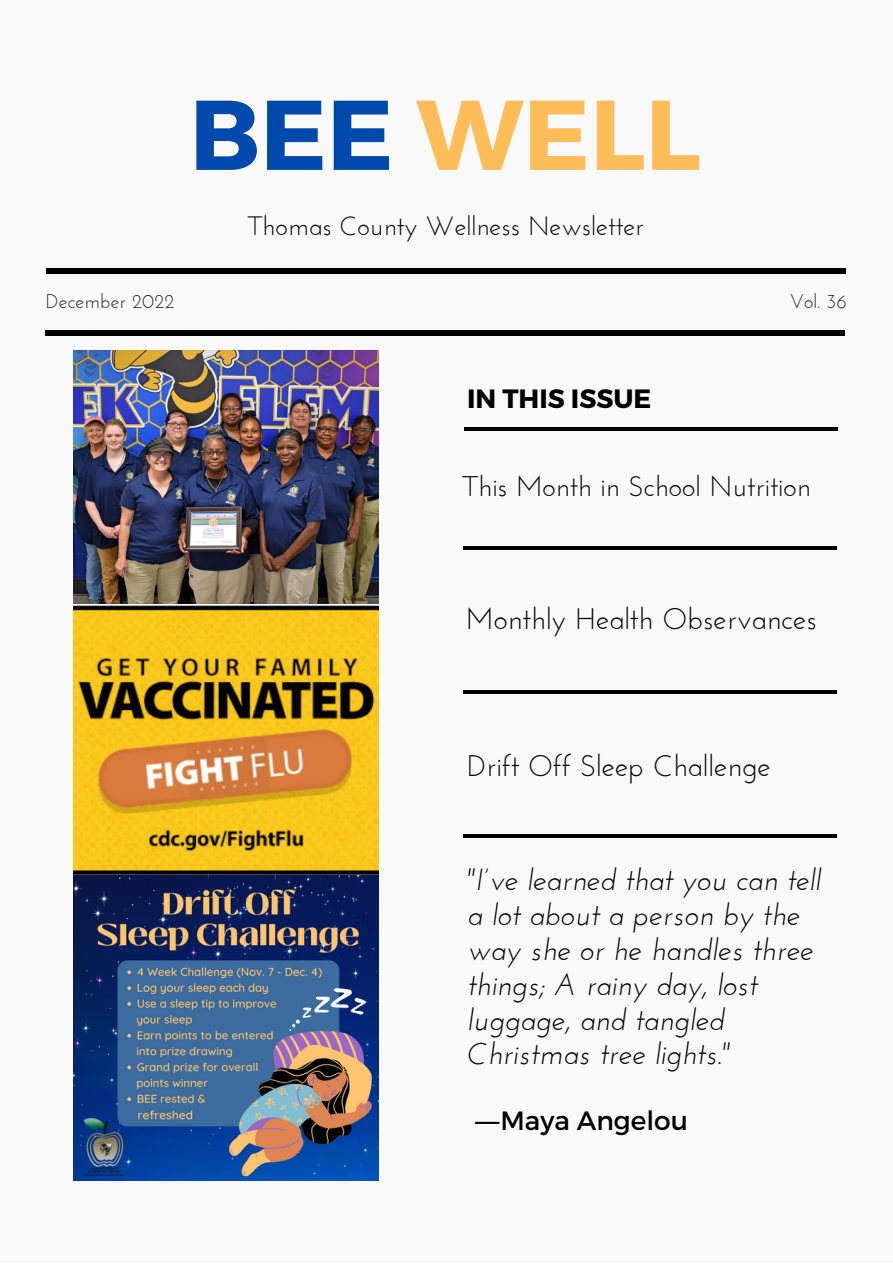
<style>
.page{position:relative;width:893px;height:1264px;background:#fff}
.page>*{position:absolute;margin:0;border:0;box-sizing:border-box;transform-origin:0 0}
.t1{font:700 98.85px "Montserrat";color:#ffbd59}
.t2{font:italic 30.15px/34.8px "Josefin Sans";color:#000}
.t3{font:29.7px "Josefin Sans";color:#000}
.t4{font:28.2px "Josefin Sans";color:#000}
.t5{font:26.4px "Josefin Sans";color:#000}
.t6{font:26.4px "Montserrat";color:#000}
.t7{font:700 26.4px "Montserrat";color:#000}
.t8{font:19.8px "Josefin Sans";color:#222}
.s1{color:#004aad}
.s2{font-family:"Noto Sans"}
</style>
<div class="page">
<div style="left:0;top:0;width:892px;height:1262px;background:#f9f9f9"></div>
<div style="left:46px;top:268px;width:799px;height:5px;background:#000"></div>
<div style="left:46px;top:330px;width:798px;height:5px;background:#000"></div>
<img style="left:74px;top:351px;width:304px;height:253px">
<img style="left:74px;top:605px;width:304px;height:575px">
<hr style="left:464px;top:428px;width:373px;height:3px;background:#000">
<hr style="left:463px;top:546px;width:373px;height:4px;background:#000">
<hr style="left:463px;top:690px;width:373px;height:4px;background:#000">
<hr style="left:463px;top:834px;width:373px;height:3px;background:#000">
<h1 class="t1" style="left:189px;top:70px;width:512px"><span class="s1">BEE</span> WELL</h1>
<p class="t5" style="left:248px;top:215px;width:398px">Thomas County Wellness Newsletter</p>
<p class="t8" style="left:46px;top:293px;width:130px">December 2022</p>
<p class="t8" style="left:789px;top:293px;width:59px">Vol. 36</p>
<p class="t7" style="left:467px;top:381px;width:186px">IN THIS ISSUE</p>
<p class="t4" style="left:462px;top:475px;width:349px">This Month in School Nutrition</p>
<p class="t3" style="left:466px;top:606px;width:352px">Monthly Health Observances</p>
<p class="t3" style="left:467px;top:753px;width:305px">Drift Off Sleep Challenge</p>
<p class="t2" style="left:467px;top:865px;width:354px">"I’ve learned that you can tell a lot about a person by the way she or he handles three things; A rainy day, lost luggage, and tangled<br>Christmas tree lights."</p>
<p class="t6" style="left:474px;top:1103px;width:215px"><span class="s2">―</span>Maya Angelou</p>
</div>
